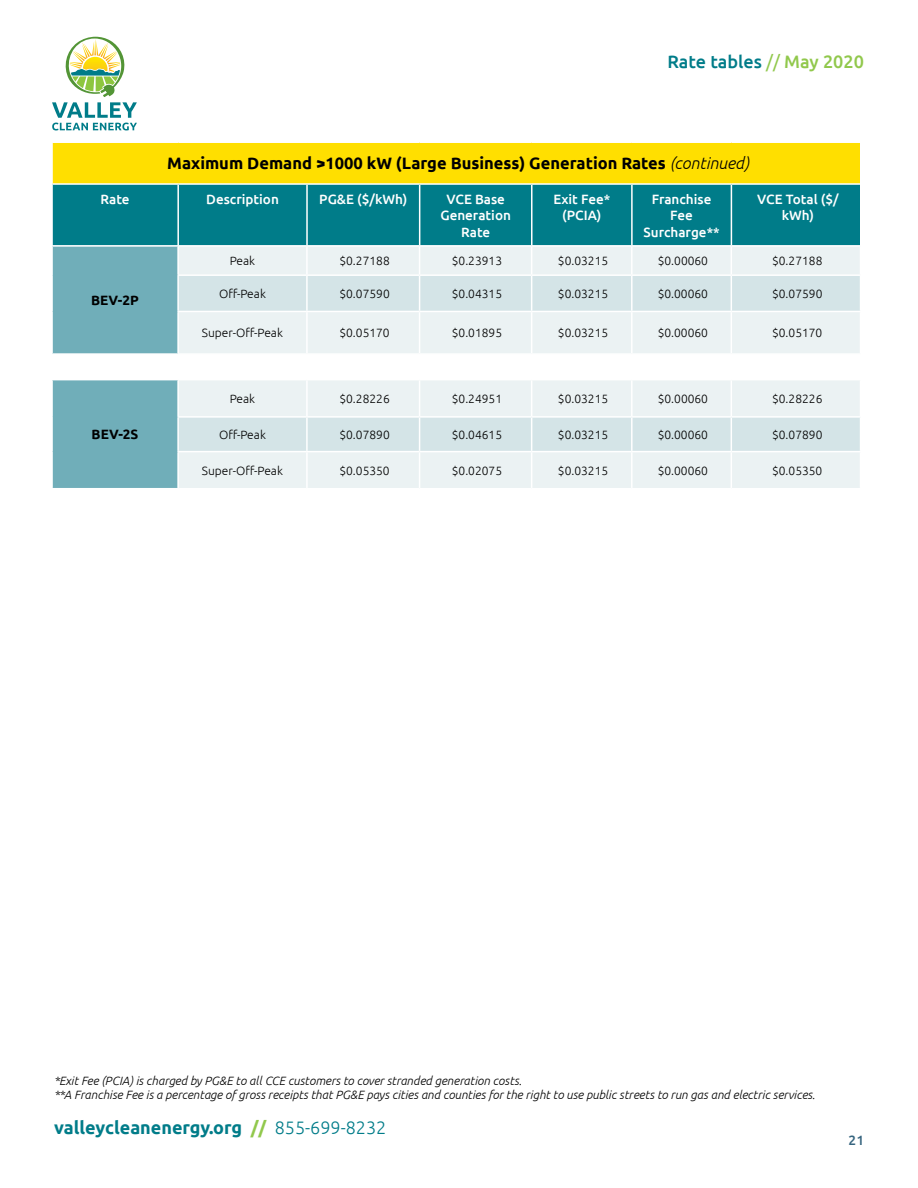
<style>
.page{position:relative;width:918px;height:1188px;background:#fff}
.page>*{position:absolute;margin:0;border:0;box-sizing:border-box;transform-origin:0 0}
.t1{font:700 18px "Ubuntu";color:#007c89}
.t2{font:500 18px "Ubuntu";color:#007c89}
.t3{font:700 16.5px "Ubuntu";color:#000}
.t4{font:500 13.5px/16.2px "Ubuntu";color:#fff;text-align:center}
.t5{font:700 13.5px "Ubuntu";color:#000}
.t6{font:500 13.5px "Ubuntu";color:#37657f}
.t7{font:300 12px "Ubuntu";color:#000}
.t8{font:italic 300 12px/14.4px "Ubuntu";color:#000}
.s1{font-weight:400;color:#91c84c}
.s2{color:#91c84c}
.s3{font-weight:300;font-style:italic}
.s4{font-weight:300}
</style>
<div class="page">
<div style="left:52px;top:142px;width:812px;height:42px;background:#ffdf00"></div>
<div style="left:53px;top:185px;width:807px;height:60px;background:#007c89"></div>
<hr style="left:177px;top:185px;width:2px;height:61px;background:#fff">
<hr style="left:306px;top:185px;width:2px;height:61px;background:#fff">
<hr style="left:419px;top:185px;width:1px;height:61px;background:#fff">
<hr style="left:531px;top:185px;width:2px;height:61px;background:#fff">
<hr style="left:631px;top:185px;width:2px;height:61px;background:#fff">
<hr style="left:731px;top:185px;width:1px;height:61px;background:#fff">
<hr style="left:51px;top:141px;width:127px;height:2px;background:#fff">
<hr style="left:51px;top:143px;width:2px;height:40px;background:#fff">
<hr style="left:178px;top:141px;width:129px;height:2px;background:#fff">
<hr style="left:307px;top:141px;width:113px;height:2px;background:#fff">
<hr style="left:420px;top:141px;width:112px;height:2px;background:#fff">
<hr style="left:532px;top:141px;width:100px;height:2px;background:#fff">
<hr style="left:632px;top:141px;width:99px;height:2px;background:#fff">
<hr style="left:731px;top:141px;width:134px;height:2px;background:#fff">
<hr style="left:51px;top:183px;width:127px;height:2px;background:#fff">
<hr style="left:178px;top:183px;width:129px;height:2px;background:#fff">
<hr style="left:307px;top:183px;width:113px;height:2px;background:#fff">
<hr style="left:420px;top:183px;width:112px;height:2px;background:#fff">
<hr style="left:532px;top:183px;width:100px;height:2px;background:#fff">
<hr style="left:632px;top:183px;width:99px;height:2px;background:#fff">
<hr style="left:731px;top:183px;width:134px;height:2px;background:#fff">
<div style="left:860px;top:135px;width:23px;height:141px;background:#fff"></div>
<svg style="left:52px;top:246px;width:808px;height:242px;background:#d6e6e9"></svg>
<hr style="left:51px;top:379px;width:127px;height:1px;background:#fff">
<hr style="left:51px;top:380px;width:2px;height:37px;background:#fff">
<hr style="left:178px;top:379px;width:129px;height:1px;background:#fff">
<hr style="left:177px;top:380px;width:2px;height:36px;background:#fff">
<hr style="left:307px;top:379px;width:113px;height:1px;background:#fff">
<hr style="left:306px;top:380px;width:2px;height:36px;background:#fff">
<hr style="left:420px;top:379px;width:112px;height:1px;background:#fff">
<hr style="left:419px;top:380px;width:1px;height:36px;background:#fff">
<hr style="left:532px;top:379px;width:100px;height:1px;background:#fff">
<hr style="left:531px;top:380px;width:1px;height:36px;background:#fff">
<hr style="left:632px;top:379px;width:99px;height:1px;background:#fff">
<hr style="left:631px;top:380px;width:2px;height:36px;background:#fff">
<hr style="left:731px;top:379px;width:130px;height:1px;background:#fff">
<hr style="left:731px;top:380px;width:1px;height:36px;background:#fff">
<hr style="left:51px;top:417px;width:2px;height:35px;background:#fff">
<hr style="left:177px;top:416px;width:130px;height:2px;background:#fff">
<hr style="left:177px;top:418px;width:2px;height:33px;background:#fff">
<hr style="left:307px;top:416px;width:113px;height:2px;background:#fff">
<hr style="left:306px;top:418px;width:2px;height:33px;background:#fff">
<hr style="left:420px;top:416px;width:112px;height:2px;background:#fff">
<hr style="left:419px;top:418px;width:1px;height:33px;background:#fff">
<hr style="left:532px;top:416px;width:100px;height:2px;background:#fff">
<hr style="left:531px;top:418px;width:1px;height:33px;background:#fff">
<hr style="left:632px;top:416px;width:99px;height:2px;background:#fff">
<hr style="left:631px;top:418px;width:2px;height:33px;background:#fff">
<hr style="left:731px;top:416px;width:130px;height:2px;background:#fff">
<hr style="left:731px;top:418px;width:1px;height:33px;background:#fff">
<hr style="left:51px;top:452px;width:2px;height:36px;background:#fff">
<hr style="left:177px;top:451px;width:130px;height:1px;background:#fff">
<hr style="left:177px;top:452px;width:2px;height:36px;background:#fff">
<hr style="left:307px;top:451px;width:113px;height:1px;background:#fff">
<hr style="left:306px;top:452px;width:2px;height:36px;background:#fff">
<hr style="left:420px;top:451px;width:112px;height:1px;background:#fff">
<hr style="left:419px;top:452px;width:1px;height:36px;background:#fff">
<hr style="left:532px;top:451px;width:100px;height:1px;background:#fff">
<hr style="left:531px;top:452px;width:1px;height:36px;background:#fff">
<hr style="left:632px;top:451px;width:99px;height:1px;background:#fff">
<hr style="left:631px;top:452px;width:2px;height:36px;background:#fff">
<hr style="left:731px;top:451px;width:130px;height:1px;background:#fff">
<hr style="left:731px;top:452px;width:1px;height:36px;background:#fff">
<svg style="left:52px;top:37px;width:85px;height:93px"></svg>
<h1 class="t2" style="left:667px;top:50px;width:198px">Rate tables <span class="s1">//</span> <span class="s2">May 2020</span></h1>
<h2 class="t3" style="left:167px;top:153px;width:583px">Maximum Demand &gt;1000 kW (Large Business) Generation Rates <span class="s3">(continued)</span></h2>
<p class="t4" style="left:101px;top:191px;width:31px">Rate</p>
<p class="t4" style="left:206px;top:191px;width:74px">Description</p>
<p class="t4" style="left:319px;top:191px;width:90px">PG&amp;E ($/kWh)</p>
<p class="t4" style="left:440px;top:191px;width:72px">VCE Base<br>Generation<br>Rate</p>
<p class="t4" style="left:553px;top:191px;width:58px">Exit Fee* (PCIA)</p>
<p class="t4" style="left:644px;top:191px;width:78px">Franchise<br>Fee<br>Surcharge**</p>
<p class="t4" style="left:757px;top:191px;width:83px">VCE Total ($/ kWh)</p>
<p class="t5" style="left:91px;top:292px;width:49px">BEV-2P</p>
<p class="t5" style="left:92px;top:426px;width:48px">BEV-2S</p>
<p class="t7" style="left:230px;top:254px;width:27px">Peak</p>
<p class="t7" style="left:339px;top:254px;width:52px">$0.27188</p>
<p class="t7" style="left:452px;top:254px;width:52px">$0.23913</p>
<p class="t7" style="left:558px;top:254px;width:52px">$0.03215</p>
<p class="t7" style="left:658px;top:254px;width:52px">$0.00060</p>
<p class="t7" style="left:772px;top:254px;width:52px">$0.27188</p>
<p class="t7" style="left:219px;top:286px;width:48px">Off-Peak</p>
<p class="t7" style="left:339px;top:286px;width:52px">$0.07590</p>
<p class="t7" style="left:452px;top:286px;width:52px">$0.04315</p>
<p class="t7" style="left:558px;top:286px;width:52px">$0.03215</p>
<p class="t7" style="left:658px;top:286px;width:52px">$0.00060</p>
<p class="t7" style="left:772px;top:286px;width:52px">$0.07590</p>
<p class="t7" style="left:202px;top:326px;width:83px">Super-Off-Peak</p>
<p class="t7" style="left:339px;top:326px;width:52px">$0.05170</p>
<p class="t7" style="left:452px;top:326px;width:52px">$0.01895</p>
<p class="t7" style="left:558px;top:326px;width:52px">$0.03215</p>
<p class="t7" style="left:658px;top:326px;width:52px">$0.00060</p>
<p class="t7" style="left:772px;top:326px;width:52px">$0.05170</p>
<p class="t7" style="left:230px;top:391px;width:27px">Peak</p>
<p class="t7" style="left:339px;top:391px;width:52px">$0.28226</p>
<p class="t7" style="left:452px;top:391px;width:52px">$0.24951</p>
<p class="t7" style="left:558px;top:391px;width:52px">$0.03215</p>
<p class="t7" style="left:658px;top:391px;width:52px">$0.00060</p>
<p class="t7" style="left:772px;top:391px;width:52px">$0.28226</p>
<p class="t7" style="left:219px;top:427px;width:48px">Off-Peak</p>
<p class="t7" style="left:339px;top:427px;width:52px">$0.07890</p>
<p class="t7" style="left:452px;top:427px;width:52px">$0.04615</p>
<p class="t7" style="left:558px;top:427px;width:52px">$0.03215</p>
<p class="t7" style="left:658px;top:427px;width:52px">$0.00060</p>
<p class="t7" style="left:772px;top:427px;width:52px">$0.07890</p>
<p class="t7" style="left:202px;top:463px;width:83px">Super-Off-Peak</p>
<p class="t7" style="left:339px;top:463px;width:52px">$0.05350</p>
<p class="t7" style="left:452px;top:463px;width:52px">$0.02075</p>
<p class="t7" style="left:558px;top:463px;width:52px">$0.03215</p>
<p class="t7" style="left:658px;top:463px;width:52px">$0.00060</p>
<p class="t7" style="left:772px;top:463px;width:52px">$0.05350</p>
<p class="t8" style="left:54px;top:1073px;width:763px">*Exit Fee (PCIA) is charged by PG&amp;E to all CCE customers to cover stranded generation costs.<br>**A Franchise Fee is a percentage of gross receipts that PG&amp;E pays cities and counties for the right to use public streets to run gas and electric services.</p>
<h1 class="t1" style="left:54px;top:1117px;width:334px">valleycleanenergy.org <span class="s2">//</span> <span class="s4">855-699-8232</span></h1>
<p class="t6" style="left:849px;top:1132px;width:17px">21</p>
</div>
